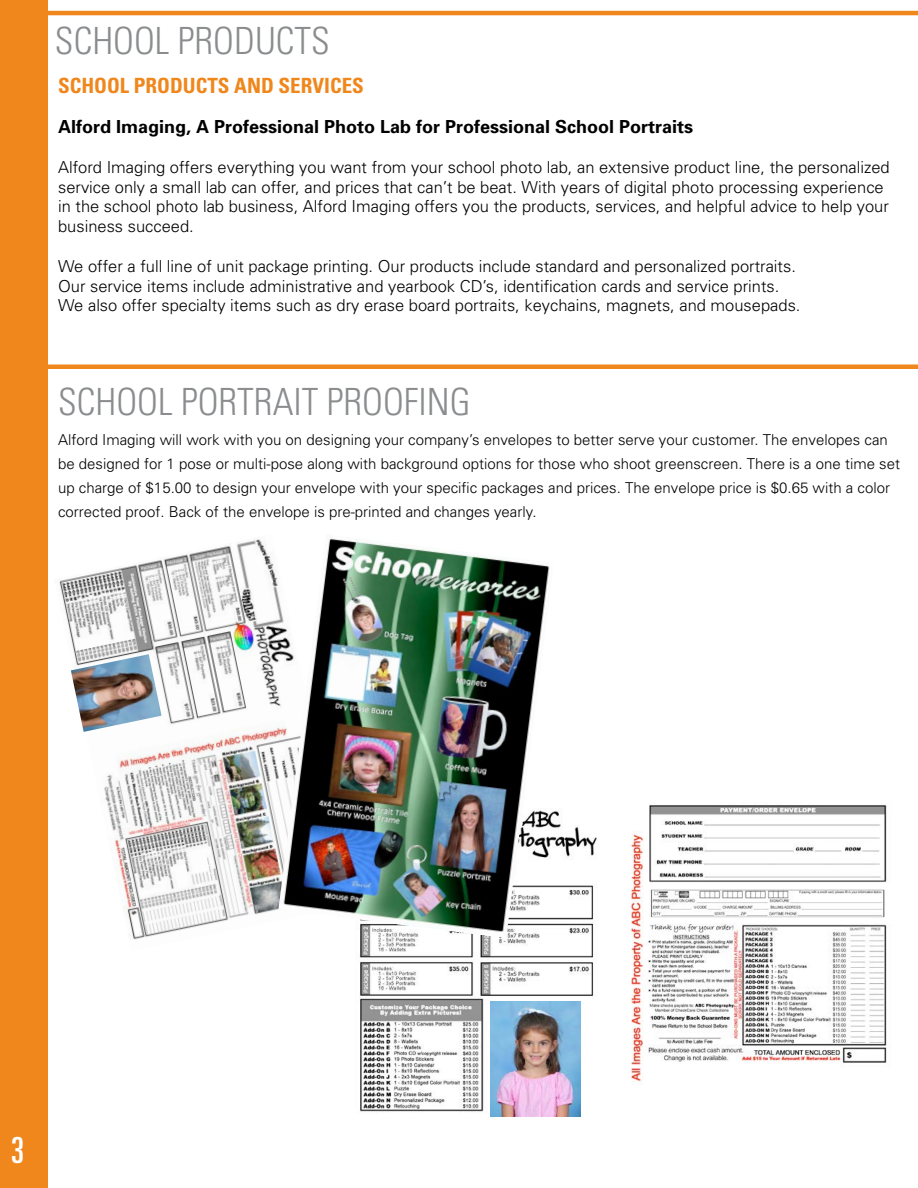
<style>
.page{position:relative;width:918px;height:1188px;background:#fff}
.page>*{position:absolute;margin:0;border:0;box-sizing:border-box;transform-origin:0 0}
.t1{font:300 condensed 37.5px "Univers";color:#8a8c8e}
.t2{font:ultra-condensed 36px "Univers";color:#fff}
.t3{font:700 condensed 21px "Univers";color:#f0871c}
.t4{font:700 18px "Univers";color:#000}
.t5{font:300 16.5px/19.8px "Univers";color:#000}
.t6{font:300 15px/24px "Univers";color:#000}
</style>
<div class="page">
<hr style="left:24px;top:11px;width:894px;height:4px;background:#f0871c">
<div style="left:0;top:0;width:47px;height:1188px;background:#f0871c"></div>
<img style="left:359px;top:805px;width:528px;height:312px">
<img style="left:490px;top:1002px;width:91px;height:114px">
<div style="left:39px;top:364px;width:879px;height:5px;background:#f0871c"></div>
<img style="left:59px;top:539px;width:219px;height:401px">
<img style="left:71px;top:654px;width:91px;height:78px">
<img style="left:278px;top:538px;width:276px;height:400px">
<h1 class="t1" style="left:55px;top:18px;width:277px">SCHOOL PRODUCTS</h1>
<p class="t3" style="left:58px;top:72px;width:25px">SCHOOL</p>
<p class="t3" style="left:134px;top:72px;width:25px">PRODUCTS</p>
<p class="t3" style="left:234px;top:72px;width:14px">AND</p>
<p class="t3" style="left:279px;top:72px;width:56px">SERVICES</p>
<p class="t4" style="left:58px;top:115px;width:637px">Alford Imaging, A Professional Photo Lab for Professional School Portraits</p>
<p class="t5" style="left:58px;top:157px;width:833px">Alford Imaging offers everything you want from your school photo lab, an extensive product line, the personalized service only a small lab can offer, and prices that can’t be beat. With years of digital photo processing experience in the school photo lab business, Alford Imaging offers you the products, services, and helpful advice to help your business succeed.</p>
<p class="t5" style="left:58px;top:256px;width:744px">We offer a full line of unit package printing. Our products include standard and personalized portraits.<br>Our service items include administrative and yearbook CD’s, identification cards and service prints.<br>We also offer specialty items such as dry erase board portraits, keychains, magnets, and mousepads.</p>
<h1 class="t1" style="left:58px;top:380px;width:414px">SCHOOL PORTRAIT PROOFI NG</h1>
<p class="t6" style="left:58px;top:427px;width:844px">Alford Imaging will work with you on designing your company’s envelopes to better serve your customer. The envelopes can be designed for 1 pose or multi-pose along with background options for those who shoot greenscreen. There is a one time set up charge of $15.00 to design your envelope with your specific packages and prices. The envelope price is $0.65 with a color corrected proof. Back of the envelope is pre-printed and changes yearly.</p>
<h2 class="t2" style="left:11px;top:1129px;width:15px">3</h2>
</div>
